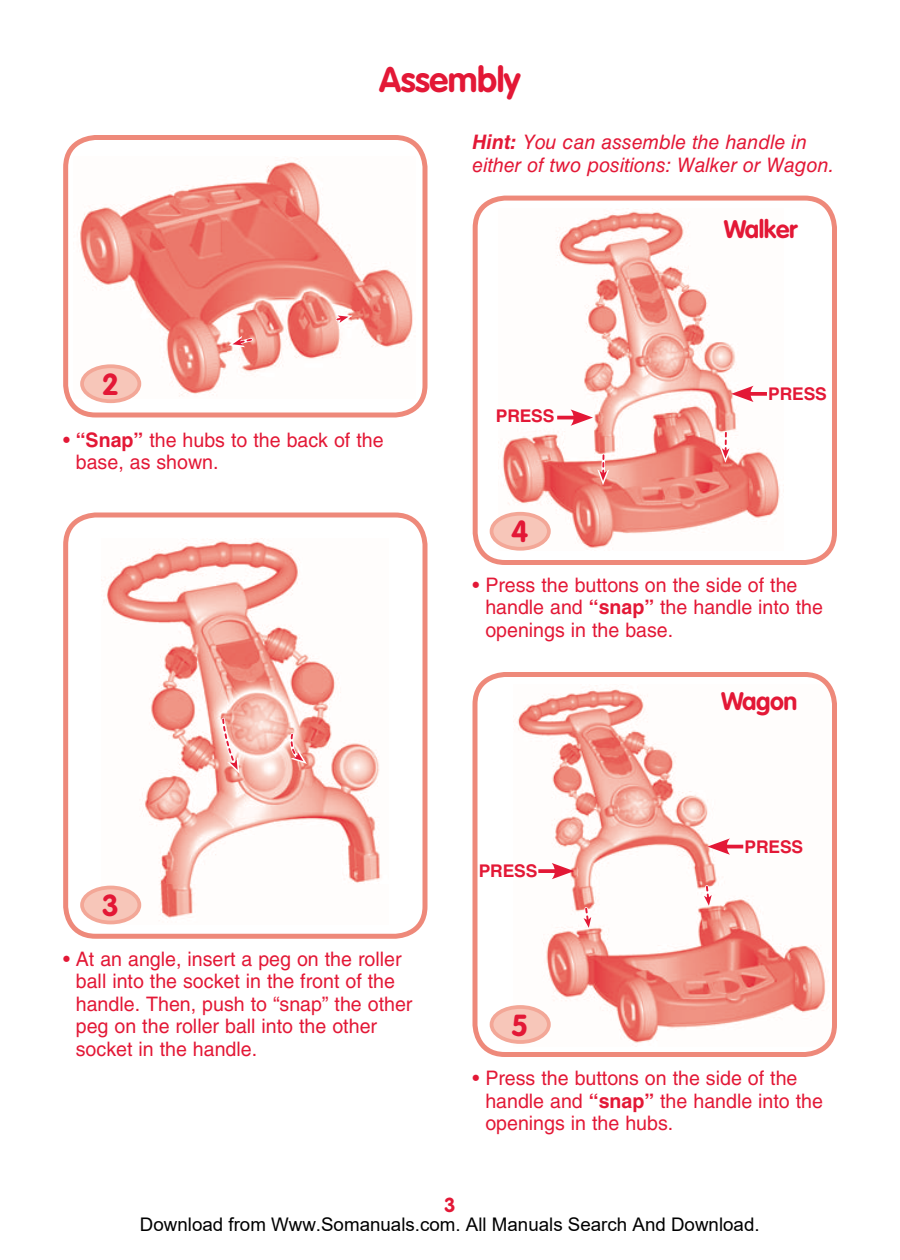
<style>
.page{position:relative;width:900px;height:1260px;background:#fff}
.page>*{position:absolute;margin:0;border:0;box-sizing:border-box;transform-origin:0 0}
.t1{font:700 35px "VAG Rounded Std";letter-spacing:-.015em;color:#e31836}
.t2{font:700 30px "VAG Rounded Std";color:#e31836}
.t3{font:700 25px "VAG Rounded Std";letter-spacing:-.015em;color:#e31836}
.t4{font:20px/22.5px "Helvetica LT Std";color:#e31836}
.t5{font:italic 20px/22.5px "Helvetica LT Std";color:#e31836}
.t6{font:700 20px "VAG Rounded Std";color:#e31836}
.t7{font:18.75px "Arial";color:#000}
.t8{font:700 17.5px "Helvetica LT Std";letter-spacing:-.01em;color:#e31836}
.s1{font-weight:700}
</style>
<div class="page">
<img style="left:514px;top:684px;width:316px;height:362px">
<svg style="left:582px;top:905px;width:10px;height:23px"></svg>
<svg style="left:703px;top:883px;width:9px;height:23px"></svg>
<div style="left:472px;top:672px;width:365px;height:385px;border:5px solid #ee897a;border-radius:30px"></div>
<img style="left:101px;top:539px;width:280px;height:386px">
<svg style="left:220px;top:716px;width:20px;height:58px"></svg>
<svg style="left:290px;top:731px;width:17px;height:33px"></svg>
<div style="left:63px;top:512px;width:365px;height:427px;border:5px solid #ee897a;border-radius:30px"></div>
<div style="left:82px;top:888px;width:57px;height:34px;background:#f7c6b9;border-radius:50%"></div>
<div style="left:80px;top:886px;width:61px;height:38px;border:4px solid #f3a797;border-radius:50%"></div>
<img style="left:78px;top:158px;width:335px;height:240px">
<svg style="left:228px;top:336px;width:27px;height:11px"></svg>
<svg style="left:333px;top:314px;width:20px;height:11px"></svg>
<div style="left:63px;top:135px;width:365px;height:283px;border:5px solid #ee897a;border-radius:30px"></div>
<div style="left:82px;top:366px;width:57px;height:35px;background:#f7c6b9;border-radius:50%"></div>
<div style="left:80px;top:364px;width:61px;height:39px;border:4px solid #f3a797;border-radius:50%"></div>
<img style="left:498px;top:209px;width:286px;height:342px">
<svg style="left:597px;top:455px;width:12px;height:30px"></svg>
<svg style="left:720px;top:433px;width:12px;height:30px"></svg>
<div style="left:473px;top:196px;width:364px;height:369px;border:5px solid #ee897a;border-radius:30px"></div>
<div style="left:492px;top:514px;width:57px;height:35px;background:#f7c6b9;border-radius:50%"></div>
<div style="left:490px;top:512px;width:61px;height:39px;border:4px solid #f3a797;border-radius:50%"></div>
<div style="left:492px;top:1007px;width:57px;height:35px;background:#f7c6b9;border-radius:50%"></div>
<div style="left:490px;top:1005px;width:61px;height:39px;border:4px solid #f3a797;border-radius:50%"></div>
<hr style="left:557px;top:416px;width:21px;height:3px;background:#e31836">
<svg style="left:571px;top:409px;width:22px;height:17px"></svg>
<svg style="left:754px;top:392px;width:13px;height:4px"></svg>
<svg style="left:731px;top:386px;width:23px;height:16px"></svg>
<svg style="left:538px;top:869px;width:14px;height:4px"></svg>
<svg style="left:552px;top:863px;width:22px;height:16px"></svg>
<hr style="left:723px;top:845px;width:20px;height:3px;background:#e31836">
<svg style="left:708px;top:838px;width:22px;height:17px"></svg>
<h1 class="t1" style="left:379px;top:63px;width:143px">Assembly</h1>
<p class="t5" style="left:472px;top:133px;width:363px"><span class="s1">Hint:</span> You can assemble the handle in either of two positions: Walker or Wagon.</p>
<h2 class="t2" style="left:102px;top:370px;width:19px">2</h2>
<p class="t4" style="left:76px;top:431px;width:309px;text-indent:-13px">• <span class="s1">“Snap”</span> the hubs to the back of the base, as shown.</p>
<h2 class="t2" style="left:102px;top:891px;width:19px">3</h2>
<p class="t4" style="left:76px;top:950px;width:338px;text-indent:-13px">• At an angle, insert a peg on the roller ball into the socket in the front of the handle. Then, push to “snap” the other peg on the roller ball into the other socket in the handle.</p>
<p class="t3" style="left:724px;top:217px;width:75px">Walker</p>
<p class="t8" style="left:496px;top:409px;width:60px">PRESS</p>
<h2 class="t2" style="left:511px;top:517px;width:19px">4</h2>
<p class="t8" style="left:768px;top:387px;width:60px">PRESS</p>
<p class="t4" style="left:485px;top:576px;width:339px;text-indent:-13px">• Press the buttons on the side of the handle and <span class="s1">“snap”</span> the handle into the openings in the base.</p>
<p class="t3" style="left:721px;top:689px;width:78px">Wagon</p>
<p class="t8" style="left:479px;top:865px;width:60px">PRESS</p>
<h2 class="t2" style="left:511px;top:1011px;width:19px">5</h2>
<p class="t8" style="left:745px;top:840px;width:60px">PRESS</p>
<p class="t4" style="left:485px;top:1069px;width:339px;text-indent:-13px">• Press the buttons on the side of the handle and <span class="s1">“snap”</span> the handle into the openings in the hubs.</p>
<p class="t6" style="left:444px;top:1196px;width:13px">3</p>
<p class="t7" style="left:140px;top:1214px;width:621px">Download from Www.Somanuals.com. All Manuals Search And Download.</p>
</div>
